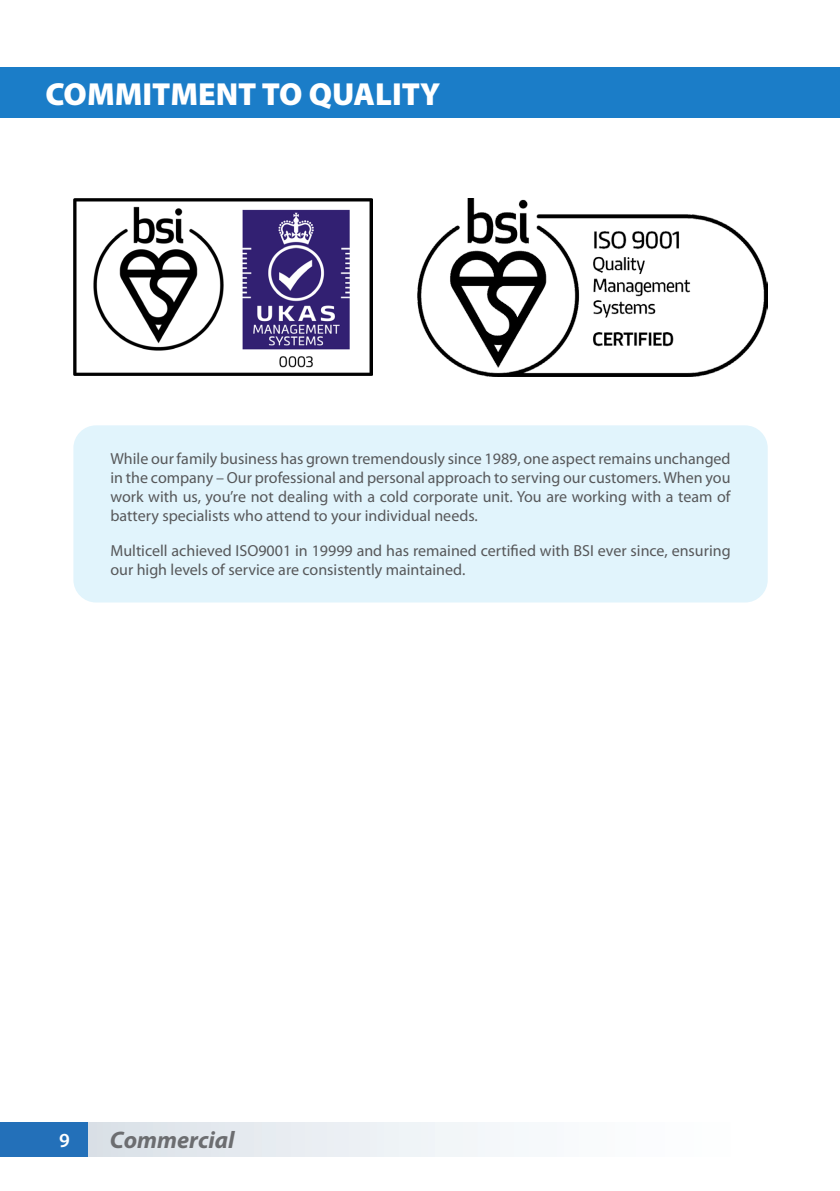
<style>
.page{position:relative;width:840px;height:1191px;background:#fff}
.page>*{position:absolute;margin:0;border:0;box-sizing:border-box;transform-origin:0 0}
.t1{font:900 32px "Myriad Pro";color:#fff}
.t2{font:italic 700 24px "Myriad Pro";color:#6c6d70}
.t3{font:600 20px "Myriad Pro";color:#fff}
.t4{font:16px/19px "Myriad Pro";color:#57585a;text-align:justify}
</style>
<div class="page">
<img style="left:87px;top:1122px;width:413px;height:34px">
<div style="left:0;top:1122px;width:87px;height:34px;background:#2370b9"></div>
<div style="left:0;top:68px;width:839px;height:50px;background:#1b7dc8"></div>
<div style="left:73px;top:425px;width:694px;height:177px;background:#e1f4fc;border-radius:23px"></div>
<img style="left:417px;top:198px;width:350px;height:178px">
<img style="left:73px;top:199px;width:299px;height:176px">
<p class="t1" style="left:45px;top:72px;width:396px">COMMITMENT TO QUALITY</p>
<p class="t4" style="left:110px;top:449px;width:621px">While our family business has grown tremendously since 1989, one aspect remains unchanged in the company – Our professional and personal approach to serving our customers. When you work with us, you’re not dealing with a cold corporate unit. You are working with a team of battery specialists who attend to your individual needs.</p>
<p class="t4" style="left:110px;top:541px;width:621px">Multicell achieved ISO9001 in 19999 and has remained certified with BSI ever since, ensuring our high levels of service are consistently maintained.</p>
<p class="t3" style="left:59px;top:1127px;width:12px">9</p>
<p class="t2" style="left:110px;top:1124px;width:126px">Commercial</p>
</div>
